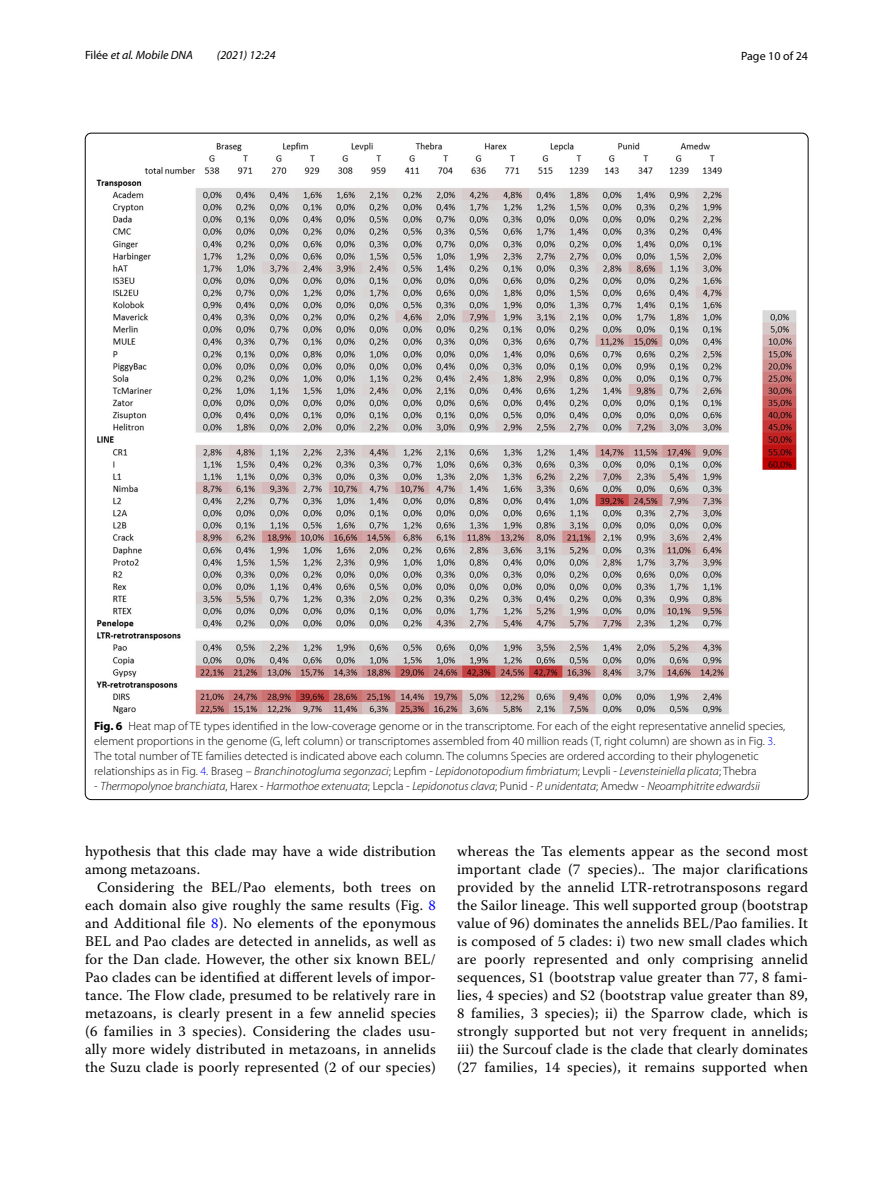
<style>
.page{position:relative;width:893px;height:1187px;background:#fff}
.page>*{position:absolute;margin:0;border:0;box-sizing:border-box;transform-origin:0 0}
.t1{font:14.7px/18px "Warnock Pro";letter-spacing:.015em;color:#000;text-align:justify}
.t2{font:300 12px/15px "Myriad Pro";color:#000}
.t3{font:italic 300 12px "Myriad Pro";color:#000}
.t4{font:italic 12px "Myriad Pro";color:#000}
.t5{font:12px "Myriad Pro";color:#000}
.s1{font-style:normal}
.s2{font-weight:700}
.s3{color:#00f}
.s4{font-style:italic}
</style>
<div class="page">
<img style="left:96px;top:142px;width:701px;height:572px">
<p class="t4" style="left:85px;top:48px;width:109px"><span class="s1">Filée</span> et al. Mobile DNA</p>
<p class="t4" style="left:217px;top:48px;width:60px">(2021) 12:24</p>
<p class="t5" style="left:741px;top:48px;width:68px">Page 10 of 24</p>
<p class="t2" style="left:94px;top:718px;width:692px"><span class="s2">Fig. 6</span> Heat map of TE types identified in the low-coverage genome or in the transcriptome. For each of the eight representative annelid species, element proportions in the genome (G, left column) or transcriptomes assembled from 40 million reads (T, right column) are shown as in Fig. <span class="s3">3</span>.<br>The total number of TE families detected is indicated above each column. The columns Species are ordered according to their phylogenetic relationships as in Fig. <span class="s3">4</span><span class="s4">.</span> Braseg – <span class="s4">Branchinotogluma segonzaci</span>; Lepfim - <span class="s4">Lepidonotopodium fimbriatum</span>; Levpli - <span class="s4">Levensteiniella plicata</span>; Thebra</p>
<p class="t3" style="left:94px;top:779px;width:667px"><span class="s1">-</span> Thermopolynoe branchiata<span class="s1">, Harex -</span> Harmothoe extenuata<span class="s1">; Lepcla -</span> Lepidonotus clava<span class="s1">; Punid -</span> P. unidentata<span class="s1">; Amedw -</span> Neoamphitrite edwardsii</p>
<p class="t1" style="left:85px;top:841px;width:352px">hypothesis that this clade may have a wide distribution among metazoans.</p>
<p class="t1" style="left:85px;top:877px;width:352px;text-indent:12px">Considering the BEL/Pao elements, both trees on each domain also give roughly the same results (Fig. <span class="s3">8 </span>and Additional file <span class="s3">8</span>). No elements of the eponymous BEL and Pao clades are detected in annelids, as well as for the Dan clade. However, the other six known BEL/ Pao clades can be identified at different levels of impor&shy;tance. The Flow clade, presumed to be relatively rare in metazoans, is clearly present in a few annelid species (6 families in 3 species). Considering the clades usu&shy;ally more widely distributed in metazoans, in annelids the Suzu clade is poorly represented (2 of our species)</p>
<p class="t1" style="left:457px;top:841px;width:352px">whereas the Tas elements appear as the second most important clade (7 species).. The major clarifications provided by the annelid LTR-retrotransposons regard the Sailor lineage. This well supported group (bootstrap value of 96) dominates the annelids BEL/Pao families. It is composed of 5 clades: i) two new small clades which are poorly represented and only comprising annelid sequences, S1 (bootstrap value greater than 77, 8 fami&shy;lies, 4 species) and S2 (bootstrap value greater than 89, 8 families, 3 species); ii) the Sparrow clade, which is strongly supported but not very frequent in annelids; iii) the Surcouf clade is the clade that clearly dominates (27 families, 14 species), it remains supported when</p>
</div>
